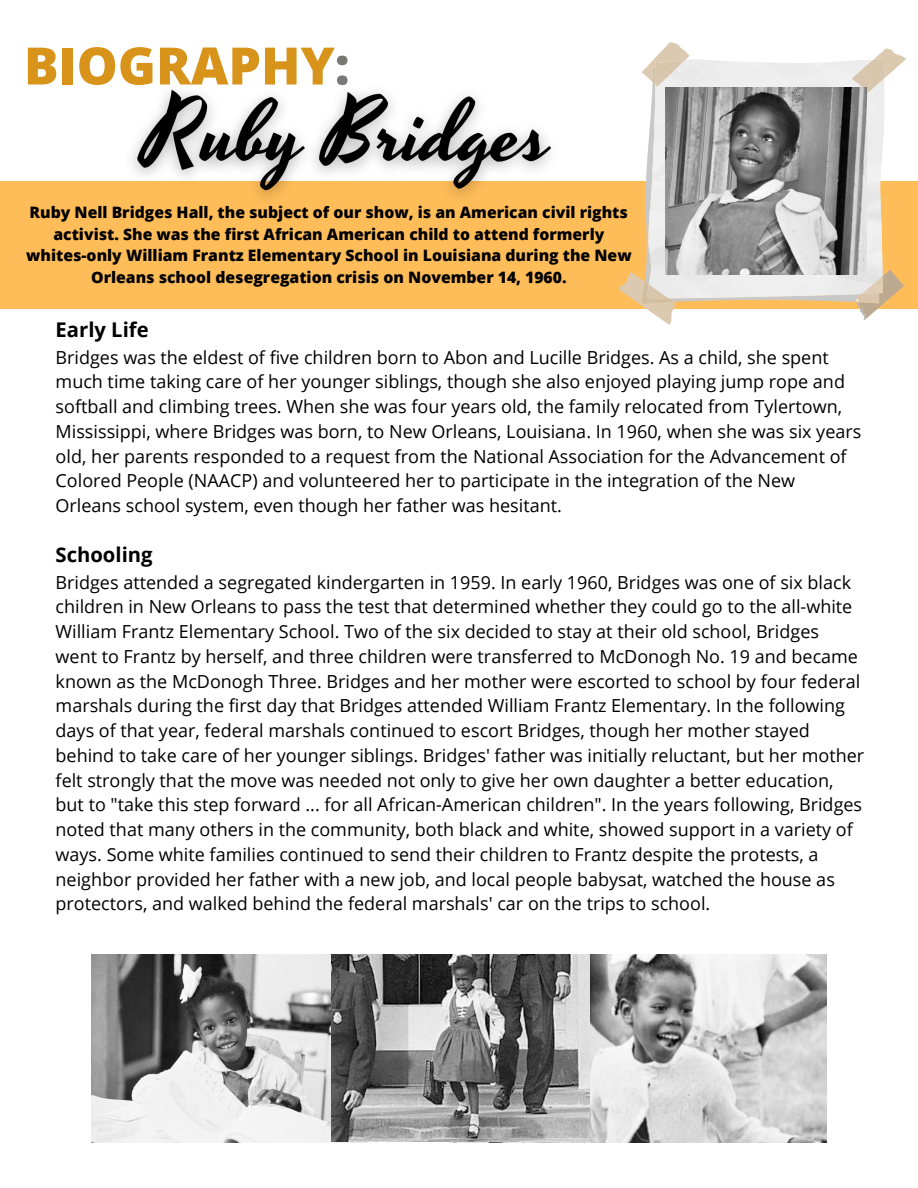
<style>
.page{position:relative;width:918px;height:1188px;background:#fff}
.page>*{position:absolute;margin:0;border:0;box-sizing:border-box;transform-origin:0 0}
.t1{font:800 51.6px "Open Sans";color:#d8931a}
.t2{font:700 20.25px "Open Sans";color:#000}
.t3{font:18px/24.8px "Open Sans";color:#000}
.t4{font:800 15.75px/21.3px "Open Sans";color:#000;text-align:center}
.s1{color:#797875}
</style>
<div class="page">
<div style="left:0;top:182px;width:918px;height:127px;background:#ffbd59"></div>
<svg style="left:618px;top:42px;width:288px;height:283px"></svg>
<img style="left:666px;top:88px;width:201px;height:187px">
<img style="left:92px;top:955px;width:239px;height:187px">
<img style="left:589px;top:955px;width:237px;height:187px">
<img style="left:331px;top:955px;width:258px;height:187px">
<img style="left:114px;top:89px;width:460px;height:109px">
<p class="t1" style="left:24px;top:29px;width:327px">BIOGRAPHY<span class="s1">:</span></p>
<p class="t4" style="left:26px;top:202px;width:607px">Ruby Nell Bridges Hall, the subject of our show, is an American civil rights activist. She was the first African American child to attend formerly whites-only William Frantz Elementary School in Louisiana during the New Orleans school desegregation crisis on November 14, 1960.</p>
<p class="t2" style="left:56px;top:315px;width:95px">Early Life</p>
<p class="t3" style="left:56px;top:344px;width:807px">Bridges was the eldest of five children born to Abon and Lucille Bridges. As a child, she spent much time taking care of her younger siblings, though she also enjoyed playing jump rope and softball and climbing trees. When she was four years old, the family relocated from Tylertown, Mississippi, where Bridges was born, to New Orleans, Louisiana. In 1960, when she was six years old, her parents responded to a request from the National Association for the Advancement of Colored People (NAACP) and volunteered her to participate in the integration of the New Orleans school system, even though her father was hesitant.</p>
<p class="t2" style="left:56px;top:540px;width:98px">Schooling</p>
<p class="t3" style="left:56px;top:569px;width:810px">Bridges attended a segregated kindergarten in 1959. In early 1960, Bridges was one of six black children in New Orleans to pass the test that determined whether they could go to the all-white William Frantz Elementary School. Two of the six decided to stay at their old school, Bridges went to Frantz by herself, and three children were transferred to McDonogh No. 19 and became known as the McDonogh Three. Bridges and her mother were escorted to school by four federal marshals during the first day that Bridges attended William Frantz Elementary. In the following days of that year, federal marshals continued to escort Bridges, though her mother stayed behind to take care of her younger siblings. Bridges' father was initially reluctant, but her mother felt strongly that the move was needed not only to give her own daughter a better education, but to "take this step forward ... for all African-American children". In the years following, Bridges noted that many others in the community, both black and white, showed support in a variety of ways. Some white families continued to send their children to Frantz despite the protests, a neighbor provided her father with a new job, and local people babysat, watched the house as protectors, and walked behind the federal marshals' car on the trips to school.</p>
</div>
